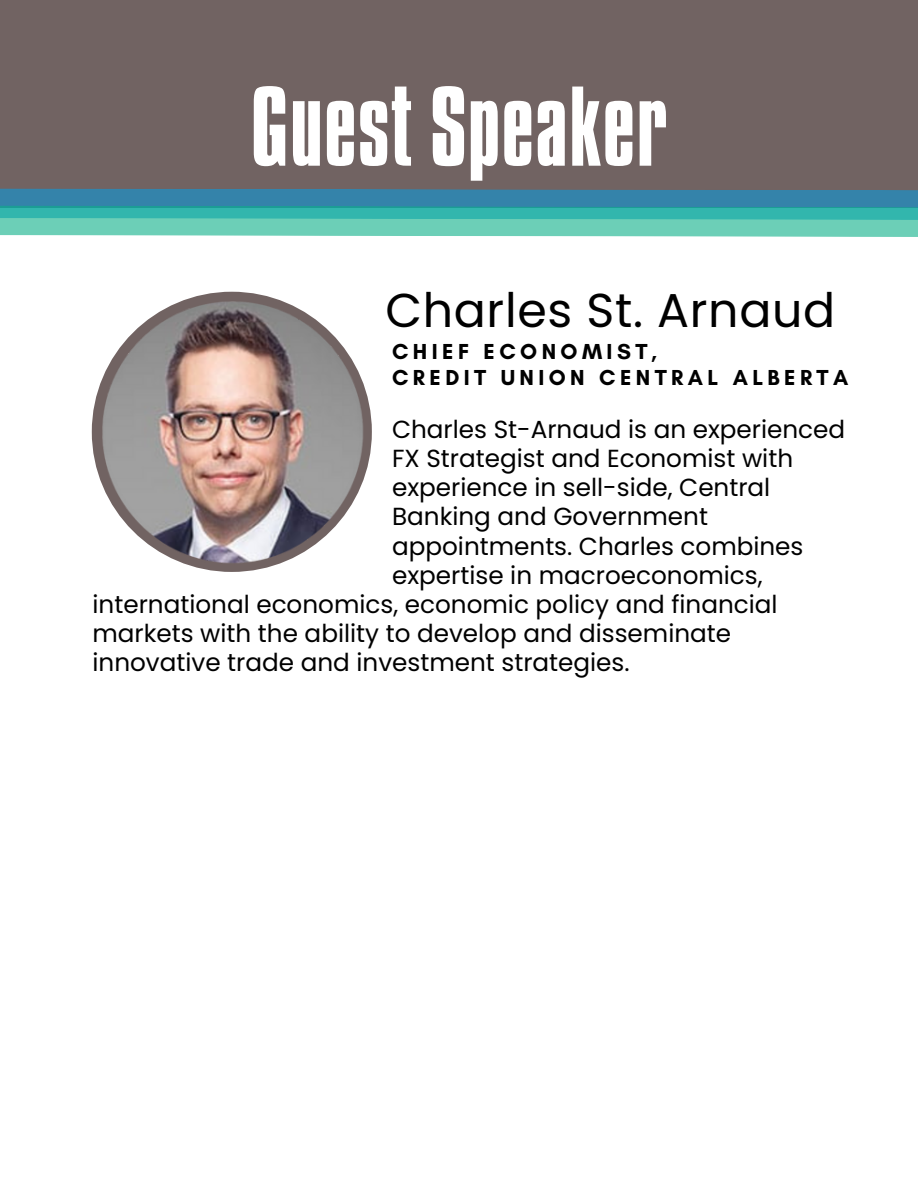
<style>
.page{position:relative;width:918px;height:1188px;background:#fff}
.page>*{position:absolute;margin:0;border:0;box-sizing:border-box;transform-origin:0 0}
.t1{font:97.5px "Aka Acid GR Compacta";letter-spacing:.015em;color:#fff}
.t2{font:47.55px "Poppins";letter-spacing:.015em;color:#000}
.t3{font:24.75px/29.2px "Poppins";color:#000}
.t4{font:700 22.05px "Glacial Indifference";letter-spacing:.2em;color:#000}
</style>
<div class="page">
<img style="left:92px;top:291px;width:280px;height:280px;border-radius:50%">
<div style="left:0;top:0;width:918px;height:207px;background:#716362"></div>
<svg style="left:0;top:188px;width:918px;height:49px;background:#4cabae"></svg>
<p class="t1" style="left:251px;top:89px;width:418px">Guest Speaker</p>
<p class="t2" style="left:385px;top:277px;width:452px">Charles St. Arnaud</p>
<p class="t4" style="left:392px;top:338px;width:267px">CHIEF ECONOMIST,</p>
<p class="t4" style="left:392px;top:364px;width:458px">CREDIT UNION CENTRAL ALBERTA</p>
<p class="t3" style="left:392px;top:414px;width:455px">Charles St-Arnaud is an experienced<br>FX Strategist and Economist with experience in sell-side, Central<br>Banking and Government appointments. Charles combines expertise in macroeconomics,</p>
<p class="t3" style="left:93px;top:590px;width:687px">international economics, economic policy and financial markets with the ability to develop and disseminate innovative trade and investment strategies.</p>
</div>
